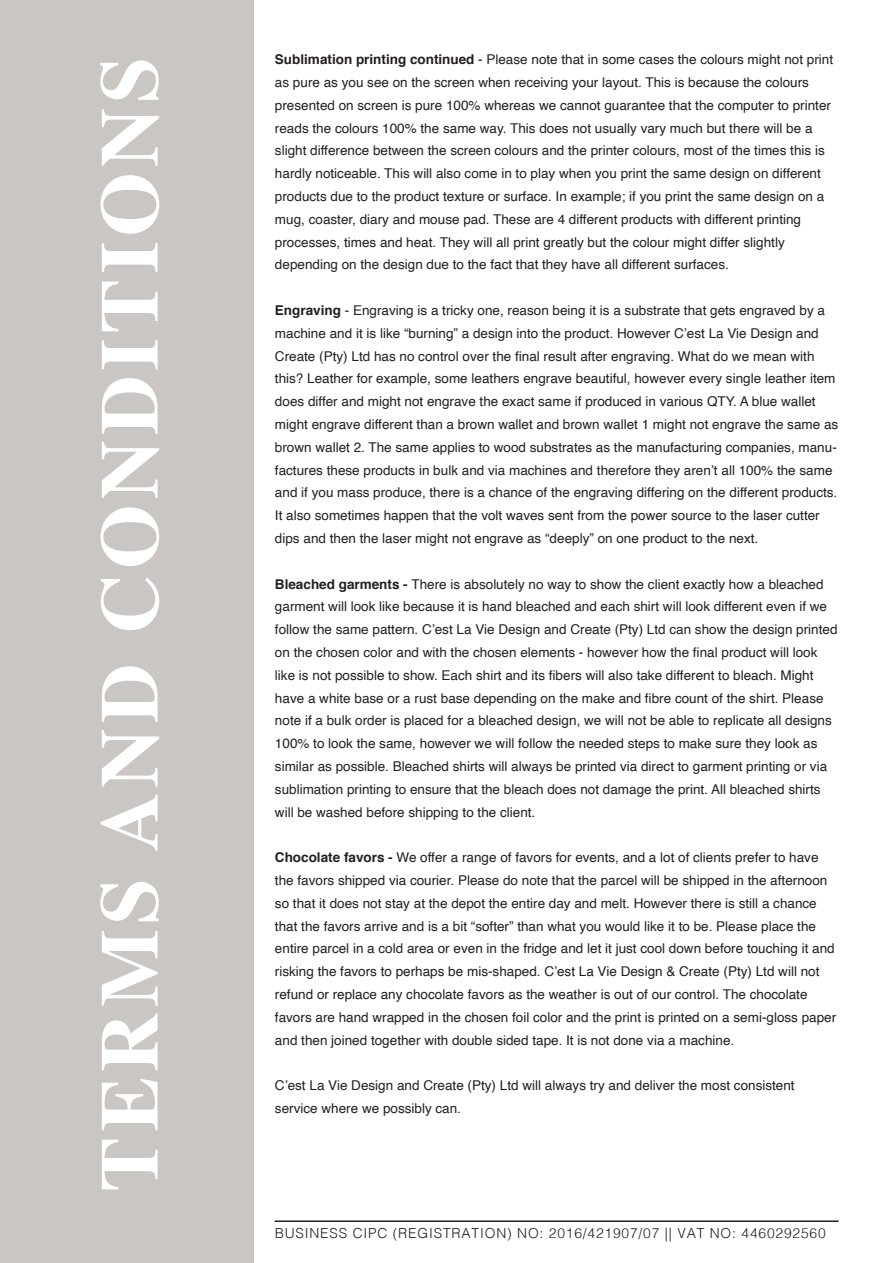
<style>
.page{position:relative;width:893px;height:1263px;background:#fff}
.page>*{position:absolute;margin:0;border:0;box-sizing:border-box;transform-origin:0 0}
.t1{font:700 82.5px "Times";letter-spacing:.06em;color:#fff}
.t2{font:300 13.8px "Helvetica";letter-spacing:.06em;color:#231f20}
.t3{font:13.5px/22.8px "Helvetica";color:#231f20}
.s1{font-weight:700}
</style>
<div class="page">
<div style="left:0;top:0;width:253px;height:1263px;background:#cac6c4"></div>
<hr style="left:275px;top:1220px;width:564px;height:2px;background:#231f20">
<h1 class="t1" style="left:51px;top:1191px;width:1136px;rotate:-90deg">TERMS AND CONDITIONS</h1>
<p class="t3" style="left:275px;top:48px;width:560px"><span class="s1">Sublimation printing continued</span> - Please note that in some cases the colours might not print as pure as you see on the screen when receiving your layout. This is because the colours</p>
<p class="t3" style="left:275px;top:94px;width:558px">presented on screen is pure 100% whereas we cannot guarantee that the computer to printer reads the colours 100% the same way. This does not usually vary much but there will be a slight difference between the screen colours and the printer colours, most of the times this is hardly noticeable. This will also come in to play when you print the same design on different products due to the product texture or surface. In example; if you print the same design on a mug, coaster, diary and mouse pad. These are 4 different products with different printing</p>
<p class="t3" style="left:275px;top:231px;width:511px">processes, times and heat. They will all print greatly but the colour might differ slightly</p>
<p class="t3" style="left:275px;top:254px;width:455px">depending on the design due to the fact that they have all different surfaces.</p>
<p class="t3" style="left:275px;top:299px;width:565px"><span class="s1">Engraving</span> - Engraving is a tricky one, reason being it is a substrate that gets engraved by a machine and it is like “burning” a design into the product. However C’est La Vie Design and Create (Pty) Ltd has no control over the final result after engraving. What do we mean with this? Leather for example, some leathers engrave beautiful, however every single leather item does differ and might not engrave the exact same if produced in various QTY. A blue wallet might engrave different than a brown wallet and brown wallet 1 might not engrave the same as brown wallet 2. The same applies to wood substrates as the manufacturing companies, manu&shy;factures these products in bulk and via machines and therefore they aren’t all 100% the same and if you mass produce, there is a chance of the engraving differing on the different products.<br>It also sometimes happen that the volt waves sent from the power source to the laser cutter dips and then the laser might not engrave as “deeply” on one product to the next.</p>
<p class="t3" style="left:275px;top:573px;width:564px"><span class="s1">Bleached garments -</span> There is absolutely no way to show the client exactly how a bleached garment will look like because it is hand bleached and each shirt will look different even if we follow the same pattern. C’est La Vie Design and Create (Pty) Ltd can show the design printed on the chosen color and with the chosen elements - however how the final product will look like is not possible to show. Each shirt and its fibers will also take different to bleach. Might have a white base or a rust base depending on the make and fibre count of the shirt. Please note if a bulk order is placed for a bleached design, we will not be able to replicate all designs 100% to look the same, however we will follow the needed steps to make sure they look as similar as possible. Bleached shirts will always be printed via direct to garment printing or via sublimation printing to ensure that the bleach does not damage the print. All bleached shirts will be washed before shipping to the client.</p>
<p class="t3" style="left:275px;top:846px;width:561px"><span class="s1">Chocolate favors -</span> We offer a range of favors for events, and a lot of clients prefer to have the favors shipped via courier. Please do note that the parcel will be shipped in the afternoon so that it does not stay at the depot the entire day and melt. However there is still a chance that the favors arrive and is a bit “softer” than what you would like it to be. Please place the entire parcel in a cold area or even in the fridge and let it just cool down before touching it and risking the favors to perhaps be mis-shaped. C’est La Vie Design &amp; Create (Pty) Ltd will not</p>
<p class="t3" style="left:275px;top:983px;width:563px">refund or replace any chocolate favors as the weather is out of our control. The chocolate favors are hand wrapped in the chosen foil color and the print is printed on a semi-gloss paper and then joined together with double sided tape. It is not done via a machine.</p>
<p class="t3" style="left:275px;top:1074px;width:521px">C’est La Vie Design and Create (Pty) Ltd will always try and deliver the most consistent</p>
<p class="t3" style="left:275px;top:1097px;width:188px">service where we possibly can.</p>
<p class="t2" style="left:275px;top:1222px;width:552px">BUSINESS CIPC (REGISTRATION) NO: 2016/421907/07 || VAT NO: 4460292560</p>
</div>
